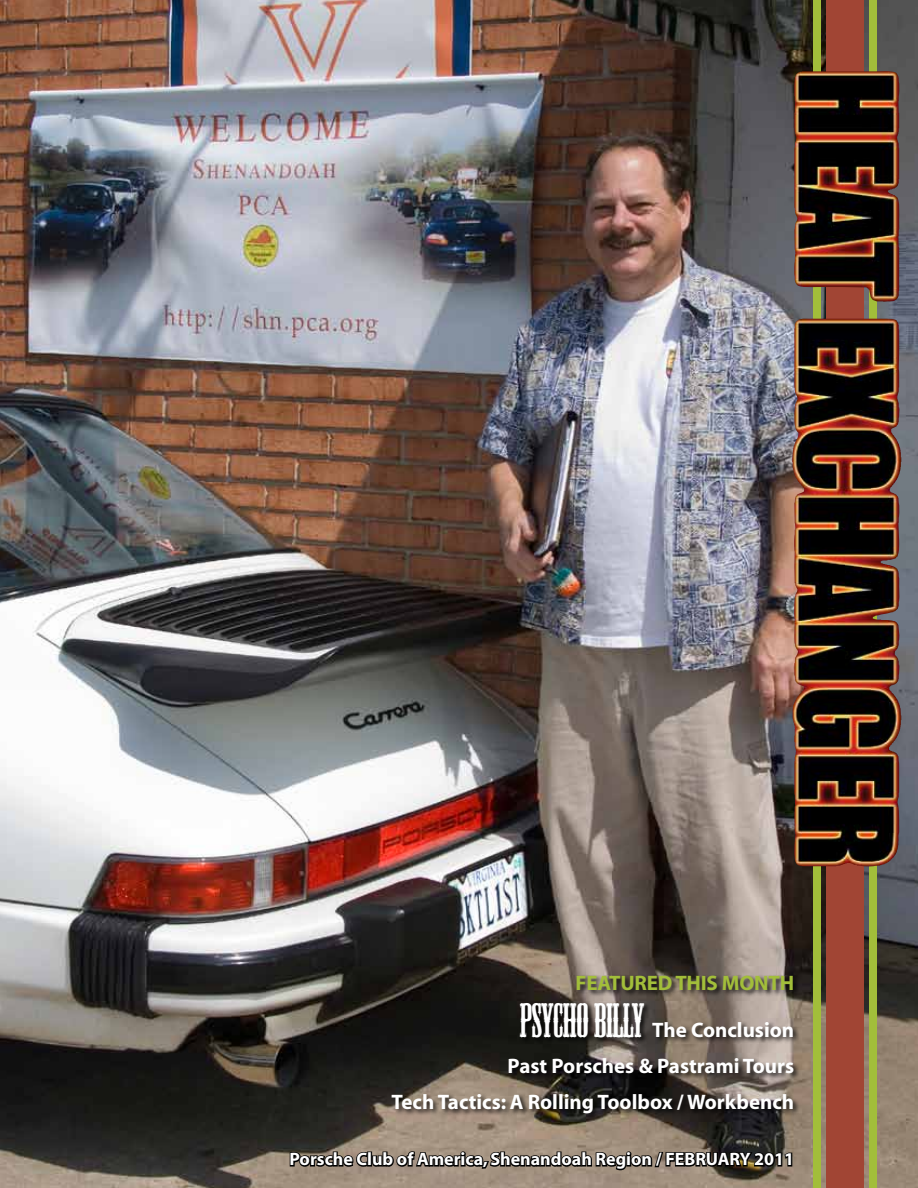
<style>
.page{position:relative;width:918px;height:1188px;background:#fff}
.page>*{position:absolute;margin:0;border:0;box-sizing:border-box;transform-origin:0 0}
.t1{font:700 21px/36px "Myriad";color:#fff;text-align:right}
.t2{font:700 21px "Myriad";letter-spacing:-.01em;color:#a2be3a}
.t3{font:700 18px "Myriad";color:#fff}
.s1{font-family:"Mesquite Std";font-weight:400;font-size:45px}
</style>
<div class="page">
<img style="left:0;top:0;width:918px;height:1188px">
<svg style="left:827px;top:0;width:37px;height:1188px;background:#6e3224"></svg>
<svg style="left:814px;top:0;width:7px;height:1188px;background:#6f7127"></svg>
<svg style="left:870px;top:0;width:7px;height:1188px;background:#717127"></svg>
<img style="left:792px;top:71px;width:108px;height:415px">
<svg style="left:289px;top:1110px;width:504px;height:78px;background:#716558"></svg>
<div style="left:391px;top:974px;width:410px;height:146px;background:#000;opacity:.85"></div>
<p class="t2" style="left:576px;top:973px;width:207px">Featured th is month</p>
<p class="t1" style="left:392px;top:1013px;width:404px"><span class="s1">PSYCHO BILLY</span> The Conclusion<br>Past Porsches &amp; Pastrami Tours<br>Tech Tactics: A Rolling Toolbox / Workbench</p>
<p class="t3" style="left:290px;top:1150px;width:506px">Porsche Club of America, Shenandoah Region / February 2011</p>
</div>
